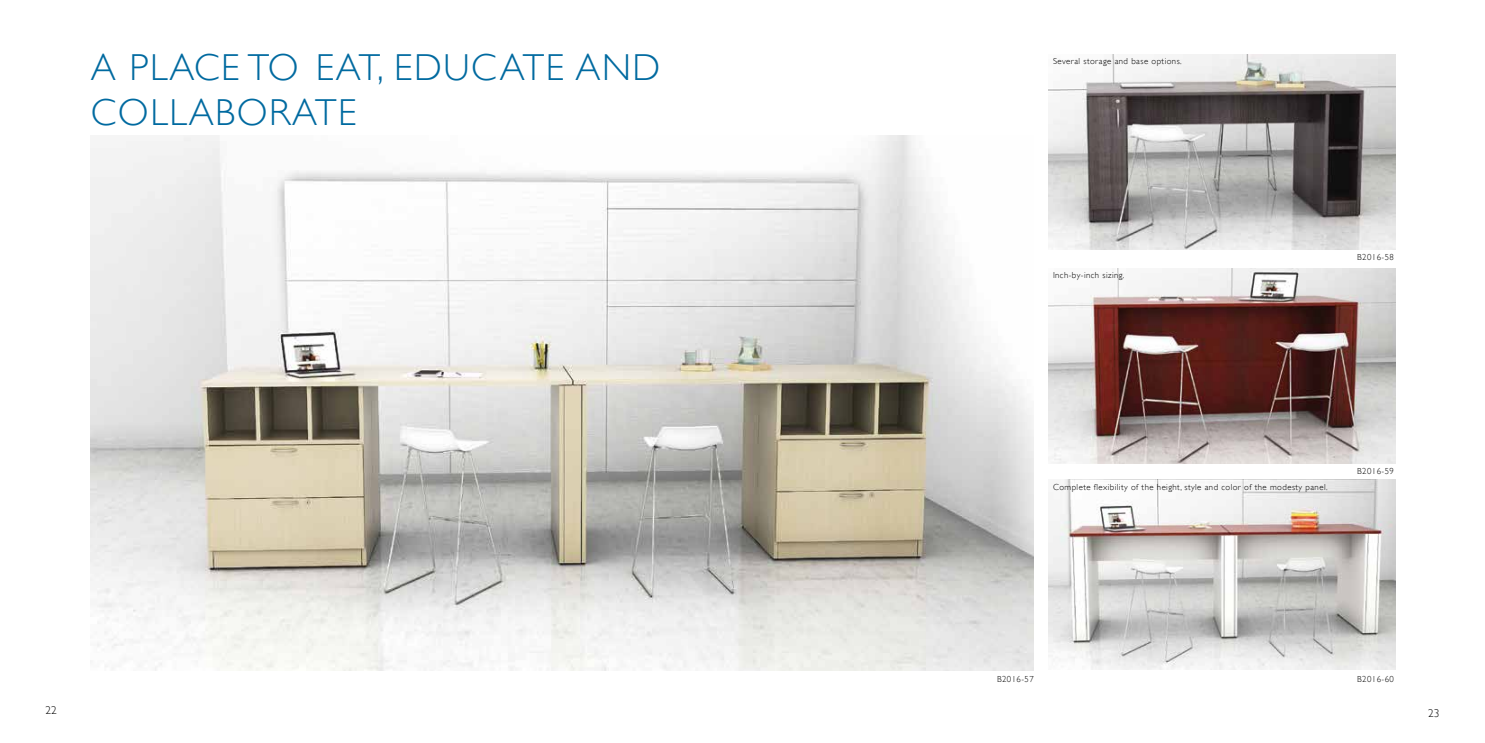
<style>
.page{position:relative;width:1485px;height:743px;background:#fff}
.page>*{position:absolute;margin:0;border:0;box-sizing:border-box;transform-origin:0 0}
.t1{font:300 37.5px/45px "Gill Sans";letter-spacing:.04em;color:#006aa0}
.t2{font:300 11.25px "Gill Sans";color:#000}
.t3{font:300 8.75px "Gill Sans";letter-spacing:.05em;color:#000}
</style>
<div class="page">
<img style="left:91px;top:136px;width:943px;height:534px">
<img style="left:1048px;top:479px;width:348px;height:190px">
<img style="left:1048px;top:268px;width:348px;height:196px">
<img style="left:1048px;top:54px;width:348px;height:196px">
<h1 class="t1" style="left:91px;top:45px;width:571px">A PLACE TO EAT, EDUCATE AND<br>COLLABORATE</h1>
<p class="t3" style="left:1053px;top:56px;width:130px">Several storage and base options.</p>
<p class="t3" style="left:1053px;top:270px;width:73px">Inch-by-inch sizing.</p>
<p class="t3" style="left:1357px;top:251px;width:38px">B2016-58</p>
<p class="t3" style="left:1053px;top:481px;width:276px">Complete flexibility of the height, style and color of the modesty panel.</p>
<p class="t3" style="left:1357px;top:466px;width:38px">B2016-59</p>
<p class="t3" style="left:997px;top:674px;width:38px">B2016-57</p>
<p class="t3" style="left:1357px;top:674px;width:38px">B2016-60</p>
<p class="t2" style="left:45px;top:704px;width:13px">22</p>
<p class="t2" style="left:1428px;top:706px;width:13px">23</p>
</div>
